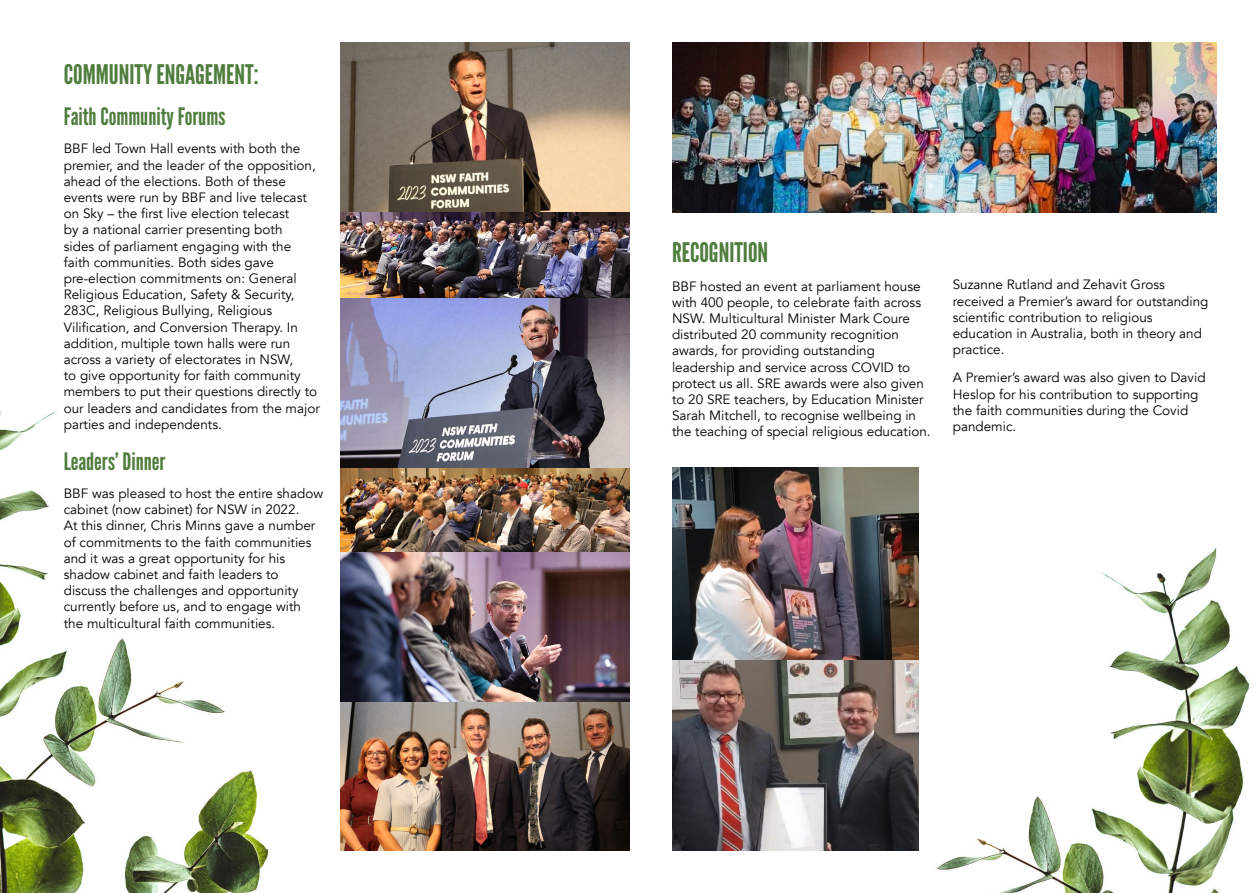
<style>
.page{position:relative;width:1259px;height:893px;background:#fff}
.page>*{position:absolute;margin:0;border:0;box-sizing:border-box;transform-origin:0 0}
.t1{font:27px "League Gothic";color:#4f7d3d}
.t2{font:24px "League Gothic";color:#4f7d3d}
.t3{font:13.5px/16.2px "Avenir";color:#000}
</style>
<div class="page">
<img style="left:790px;top:467px;width:460px;height:426px">
<img style="left:0;top:410px;width:358px;height:483px">
<img style="left:672px;top:43px;width:544px;height:170px">
<img style="left:340px;top:213px;width:289px;height:637px">
<img style="left:672px;top:468px;width:246px;height:382px">
<svg style="left:340px;top:43px;width:289px;height:170px;background:#8d7d6b"></svg>
<h1 class="t1" style="left:64px;top:58px;width:196px">COMMUNITY ENGAGEMENT:</h1>
<h2 class="t2" style="left:64px;top:102px;width:163px">Faith Community Forums</h2>
<p class="t3" style="left:64px;top:141px;width:257px">BBF led Town Hall events with both the premier, and the leader of the opposition, ahead of the elections. Both of these events were run by BBF and live telecast on Sky – the first live election telecast<br>by a national carrier presenting both<br>sides of parliament engaging with the faith communities. Both sides gave pre-election commitments on: General Religious Education, Safety &amp; Security, 283C, Religious Bullying, Religious Vilification, and Conversion Therapy. In addition, multiple town halls were run across a variety of electorates in NSW,<br>to give opportunity for faith community members to put their questions directly to our leaders and candidates from the major parties and independents.</p>
<h2 class="t2" style="left:64px;top:447px;width:103px">Leaders’ Dinner</h2>
<p class="t3" style="left:64px;top:486px;width:261px">BBF was pleased to host the entire shadow cabinet (now cabinet) for NSW in 2022.<br>At this dinner, Chris Minns gave a number of commitments to the faith communities and it was a great opportunity for his shadow cabinet and faith leaders to discuss the challenges and opportunity currently before us, and to engage with the multicultural faith communities.</p>
<h1 class="t1" style="left:672px;top:237px;width:98px">RECOGNITION</h1>
<p class="t3" style="left:672px;top:278px;width:260px">BBF hosted an event at parliament house with 400 people, to celebrate faith across NSW. Multicultural Minister Mark Coure distributed 20 community recognition awards, for providing outstanding leadership and service across COVID to protect us all. SRE awards were also given to 20 SRE teachers, by Education Minister Sarah Mitchell, to recognise wellbeing in the teaching of special religious education.</p>
<p class="t3" style="left:952px;top:277px;width:257px">Suzanne Rutland and Zehavit Gross received a Premier’s award for outstanding scientific contribution to religious education in Australia, both in theory and practice.</p>
<p class="t3" style="left:952px;top:370px;width:254px">A Premier’s award was also given to David Heslop for his contribution to supporting the faith communities during the Covid pandemic.</p>
</div>
